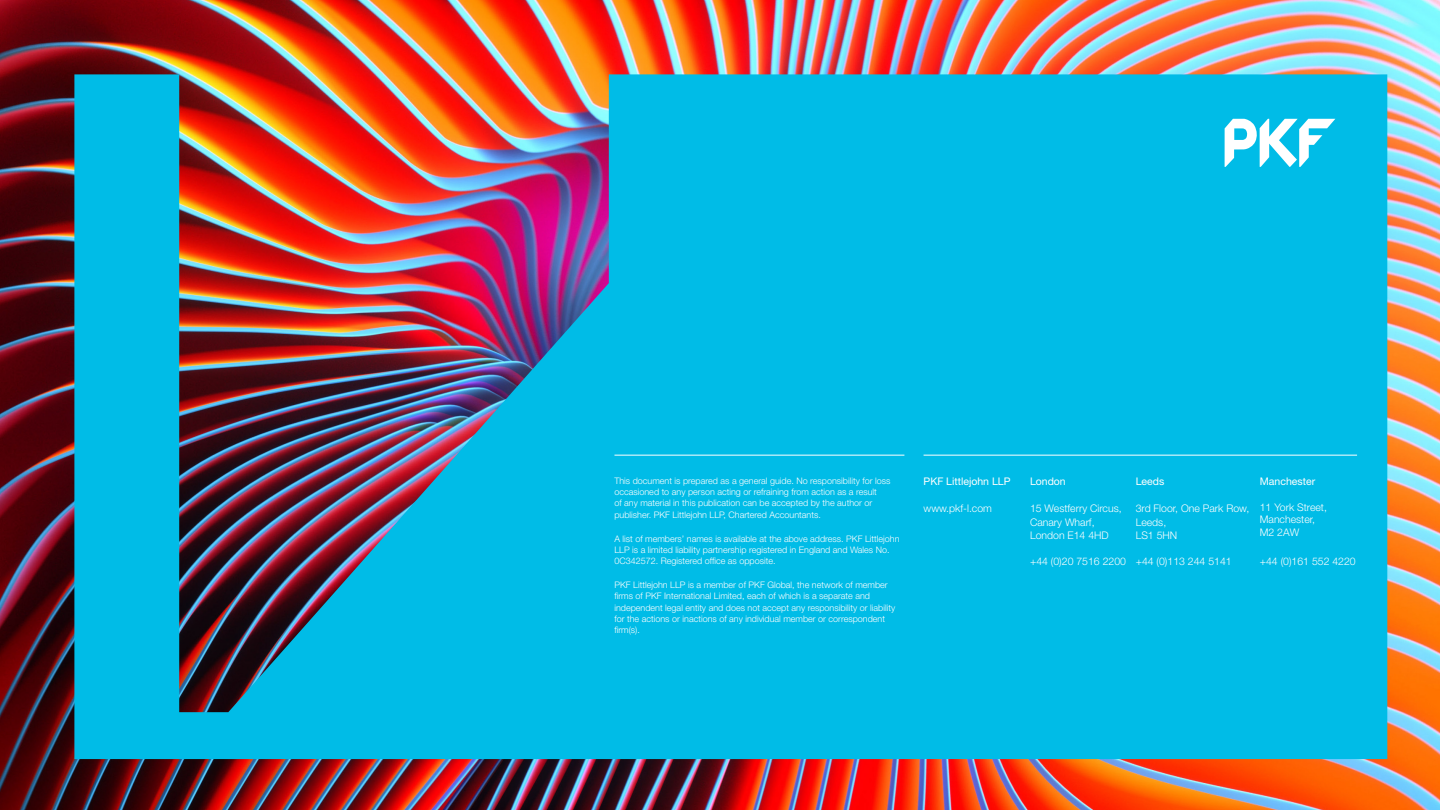
<style>
.page{position:relative;width:1440px;height:810px;background:#fff}
.page>*{position:absolute;margin:0;border:0;box-sizing:border-box;transform-origin:0 0}
.Body_text{font:300 10.5px/13.5px "Helvetica Neue LT Std";color:#fff}
.Body_text-2{font:10.5px "Helvetica Neue LT Std";color:#fff}
.Body_text-3{font:300 9px/11.2px "Helvetica Neue LT Std";color:#fff}
</style>
<div class="page">
<img style="left:0;top:0;width:1440px;height:810px">
<img style="left:74px;top:74px;width:1313px;height:685px">
<svg style="left:1225px;top:119px;width:110px;height:48px"></svg>
<hr style="left:614px;top:455px;width:290px;height:1px;background:#fff">
<hr style="left:924px;top:455px;width:433px;height:1px;background:#fff">
<p class="Body_text-3" style="left:614px;top:475px;width:277px">This document is prepared as a general guide. No responsibility for loss occasioned to any person acting or refraining from action as a result<br>of any material in this publication can be accepted by the author or publisher. PKF Littlejohn LLP, Chartered Accountants.</p>
<p class="Body_text-3" style="left:614px;top:533px;width:287px">A list of members’ names is available at the above address. PKF Littlejohn<br>LLP is a limited liability partnership registered in England and Wales No.<br>0C342572. Registered office as opposite.</p>
<p class="Body_text-3" style="left:614px;top:579px;width:282px">PKF Littlejohn LLP is a member of PKF Global, the network of member firms of PKF International Limited, each of which is a separate and independent legal entity and does not accept any responsibility or liability for the actions or inactions of any individual member or correspondent firm(s).</p>
<p class="Body_text-2" style="left:924px;top:475px;width:88px">PKF Littlejohn LLP</p>
<p class="Body_text" style="left:924px;top:501px;width:70px">www.pkf-l.com</p>
<p class="Body_text-2" style="left:1030px;top:475px;width:37px">London</p>
<p class="Body_text" style="left:1030px;top:501px;width:93px">15 Westferry Circus,<br>Canary Wharf,<br>London E14 4HD</p>
<p class="Body_text" style="left:1030px;top:555px;width:98px">+44 (0)20 7516 2200</p>
<p class="Body_text-2" style="left:1136px;top:475px;width:30px">Leeds</p>
<p class="Body_text" style="left:1136px;top:501px;width:115px">3rd Floor, One Park Row,<br>Leeds,<br>LS1 5HN</p>
<p class="Body_text" style="left:1136px;top:555px;width:98px">+44 (0)113 244 5141</p>
<p class="Body_text-2" style="left:1260px;top:475px;width:57px">Manchester</p>
<p class="Body_text" style="left:1260px;top:500px;width:69px">11 York Street,</p>
<p class="Body_text" style="left:1260px;top:513px;width:57px">Manchester,</p>
<p class="Body_text" style="left:1260px;top:525px;width:41px">M2 2AW</p>
<p class="Body_text" style="left:1260px;top:554px;width:98px">+44 (0)161 552 4220</p>
</div>
